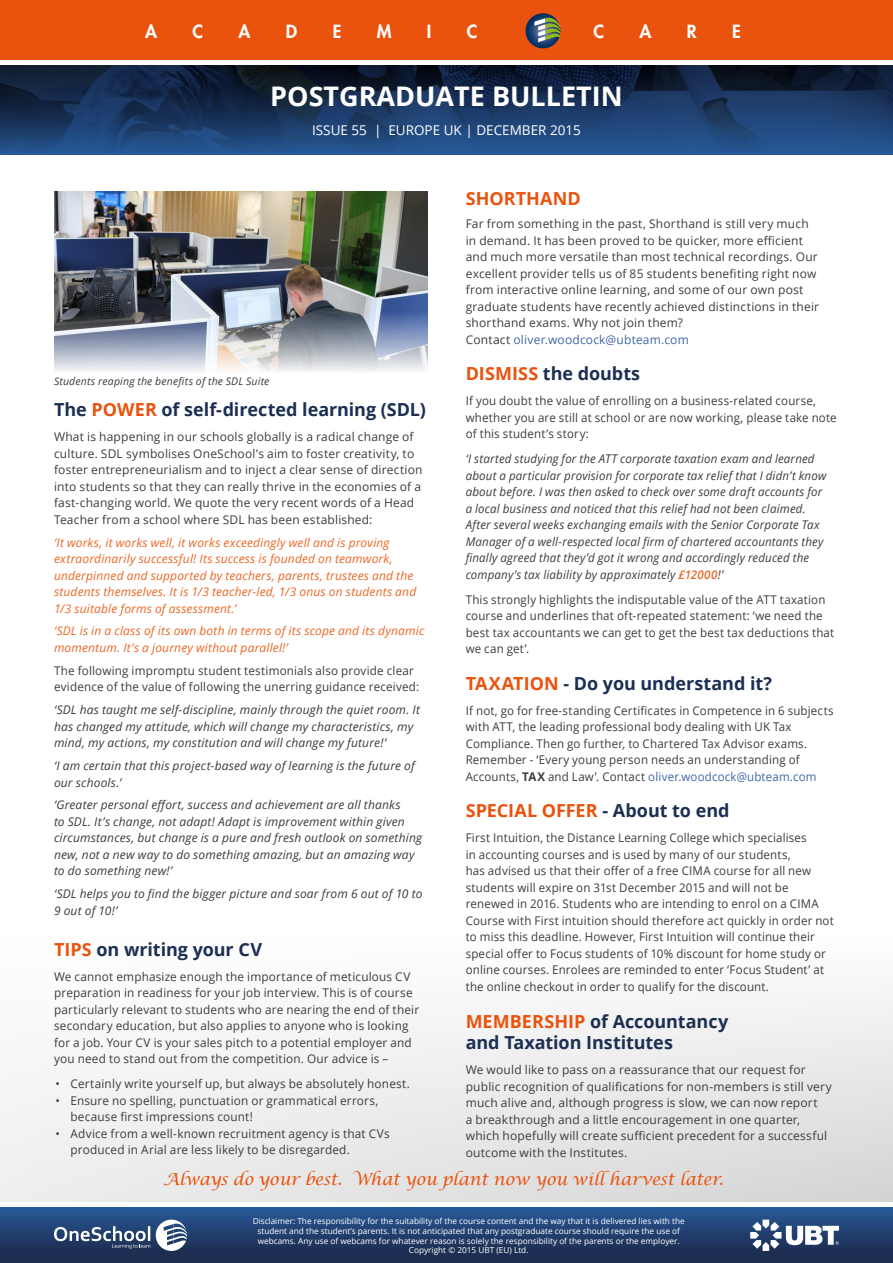
<style>
.page{position:relative;width:893px;height:1263px;background:#fff}
.page>*{position:absolute;margin:0;border:0;box-sizing:border-box;transform-origin:0 0}
.t1{font:700 27px "Open Sans";color:#fff}
.t2{font:700 18px/21px "Open Sans";letter-spacing:-.005em;color:#1c2e52}
.t3{font:700 18px "Open Sans";color:#e9530e}
.t4{font:800 17.7px "Futura Std";color:#fff}
.t5{font:italic 16.5px "Lucida Calligraphy";letter-spacing:-.015em;color:#e9530e}
.t6{font:13.5px "Open Sans";color:#fff}
.t7{font:12px/16.5px "Open Sans";letter-spacing:.015em;color:#3c3c3b}
.t8{font:12px/16.5px "Open Sans";letter-spacing:.015em;color:#3c3c3b;scale:.96 1}
.t9{font:italic 12px/16.5px "Open Sans";letter-spacing:.015em;color:#3c3c3b}
.t10{font:italic 12px/16.5px "Open Sans";letter-spacing:.015em;color:#3c3c3b;scale:.96 1}
.t11{font:italic 12px/16.5px "Open Sans";letter-spacing:.015em;color:#ec6725}
.t12{font:italic 10.5px "Open Sans";letter-spacing:.02em;color:#3c3c3b}
.t13{font:8.25px/9.9px "Open Sans";color:#fff;text-align:center}
.s1{color:#e9530e}
.s2{color:#3f68a5}
.s3{font-weight:600;color:#ec6725}
.s4{font-weight:700}
.s5{color:#1c2e52}
</style>
<div class="page">
<div style="left:0;top:642px;width:893px;height:621px;background:linear-gradient(to bottom,#fff,#e6e6e6)"></div>
<div style="left:0;top:1203px;width:893px;height:5px;background:#fff"></div>
<div style="left:0;top:0;width:893px;height:64px;background:#e9530e"></div>
<hr style="left:0;top:61px;width:893px;height:4px;background:#fff">
<svg style="left:525px;top:13px;width:36px;height:35px"></svg>
<img style="left:0;top:65px;width:893px;height:90px">
<div style="left:0;top:1208px;width:893px;height:55px;background:linear-gradient(to bottom,#275796,#1b2645)"></div>
<svg style="left:156px;top:1219px;width:31px;height:32px"></svg>
<svg style="left:54px;top:1226px;width:96px;height:23px"></svg>
<svg style="left:750px;top:1219px;width:89px;height:32px"></svg>
<img style="left:54px;top:191px;width:373px;height:181px">
<h3 class="t4" style="left:145px;top:20px;width:13px">A</h3>
<h3 class="t4" style="left:193px;top:20px;width:12px">C</h3>
<h3 class="t4" style="left:239px;top:20px;width:13px">A</h3>
<h3 class="t4" style="left:286px;top:20px;width:13px">D</h3>
<h3 class="t4" style="left:333px;top:20px;width:10px">E</h3>
<h3 class="t4" style="left:377px;top:20px;width:16px">M</h3>
<h3 class="t4" style="left:427px;top:20px;width:6px">I</h3>
<h3 class="t4" style="left:467px;top:20px;width:12px">C</h3>
<h3 class="t4" style="left:594px;top:20px;width:12px">C</h3>
<h3 class="t4" style="left:640px;top:20px;width:13px">A</h3>
<h3 class="t4" style="left:687px;top:20px;width:11px">R</h3>
<h3 class="t4" style="left:732px;top:20px;width:10px">E</h3>
<h1 class="t1" style="left:270px;top:77px;width:354px">POSTGRADUATE BULLETIN</h1>
<p class="t6" style="left:312px;top:120px;width:270px">ISSUE 55 | EUROPE UK | DECEMBER 2015</p>
<p class="t12" style="left:54px;top:374px;width:217px">Students reaping the benefits of the SDL Suite</p>
<h2 class="t2" style="left:54px;top:399px;width:373px">The <span class="s1">POWER</span> of self-directed learning (SDL)</h2>
<p class="t7" style="left:54px;top:428px;width:370px">What is happening in our schools globally is a radical change of culture. SDL symbolises OneSchool’s aim to foster creativity, to foster entrepreneurialism and to inject a clear sense of direction into students so that they can really thrive in the economies of a fast-changing world. We quote the very recent words of a Head Teacher from a school where SDL has been established:</p>
<p class="t11" style="left:54px;top:534px;width:364px">‘It works, it works well, it works exceedingly well and is proving extraordinarily successful! Its success is founded on teamwork, underpinned and supported by teachers, parents, trustees and the students themselves. It is 1/3 teacher-led, 1/3 onus on students and 1/3 suitable forms of assessment.’</p>
<p class="t11" style="left:54px;top:622px;width:372px">‘SDL is in a class of its own both in terms of its scope and its dynamic momentum. It’s a journey without parallel!’</p>
<p class="t7" style="left:54px;top:662px;width:367px">The following impromptu student testimonials also provide clear evidence of the value of following the unerring guidance received:</p>
<p class="t9" style="left:54px;top:701px;width:367px">‘SDL has taught me self-discipline, mainly through the quiet room. It has changed my attitude, which will change my characteristics, my mind, my actions, my constitution and will change my future!’</p>
<p class="t9" style="left:54px;top:757px;width:362px">‘I am certain that this project-based way of learning is the future of our schools.’</p>
<p class="t9" style="left:54px;top:796px;width:370px">‘Greater personal effort, success and achievement are all thanks<br>to SDL. It’s change, not adapt! Adapt is improvement within given circumstances, but change is a pure and fresh outlook on something new, not a new way to do something amazing, but an amazing way to do something new!’</p>
<p class="t9" style="left:54px;top:885px;width:370px">‘SDL helps you to find the bigger picture and soar from 6 out of 10 to<br>9 out of 10!’</p>
<h2 class="t2" style="left:54px;top:938px;width:210px"><span class="s1">TIPS</span> on writing your CV</h2>
<p class="t7" style="left:54px;top:968px;width:367px">We cannot emphasize enough the importance of meticulous CV preparation in readiness for your job interview. This is of course particularly relevant to students who are nearing the end of their secondary education, but also applies to anyone who is looking for a job. Your CV is your sales pitch to a potential employer and you need to stand out from the competition. Our advice is –</p>
<p class="t7" style="left:56px;top:1075px;width:356px">• Certainly write yourself up, but always be absolutely honest.</p>
<p class="t7" style="left:71px;top:1092px;width:309px;text-indent:-15px">• Ensure no spelling, punctuation or grammatical errors, because first impressions count!</p>
<p class="t7" style="left:71px;top:1125px;width:321px;text-indent:-15px">• Advice from a well-known recruitment agency is that CVs produced in Arial are less likely to be disregarded.</p>
<h2 class="t3" style="left:466px;top:186px;width:117px">SHORTHAND</h2>
<p class="t7" style="left:466px;top:215px;width:355px">Far from something in the past, Shorthand is still very much in demand. It has been proved to be quicker, more efficient and much more versatile than most technical recordings. Our excellent provider tells us of 85 students benefiting right now from interactive online learning, and some of our own post graduate students have recently achieved distinctions in their shorthand exams. Why not join them?<br>Contact <span class="s2">oliver.woodcock@ubteam.com</span></p>
<h2 class="t2" style="left:466px;top:363px;width:176px"><span class="s1">DISMISS</span> the doubts</h2>
<p class="t8" style="left:466px;top:392px;width:388px">If you doubt the value of enrolling on a business-related course, whether you are still at school or are now working, please take note of this student’s story:</p>
<p class="t10" style="left:466px;top:450px;width:377px">‘I started studying for the ATT corporate taxation exam and learned about a particular provision for corporate tax relief that I didn’t know about before. I was then asked to check over some draft accounts for a local business and noticed that this relief had not been claimed.<br>After several weeks exchanging emails with the Senior Corporate Tax Manager of a well-respected local firm of chartered accountants they finally agreed that they’d got it wrong and accordingly reduced the company’s tax liability by approximately <span class="s3">£12000</span>!’</p>
<p class="t8" style="left:466px;top:591px;width:385px">This strongly highlights the indisputable value of the ATT taxation course and underlines that oft-repeated statement: ‘we need the best tax accountants we can get to get the best tax deductions that we can get’.</p>
<h2 class="t2" style="left:466px;top:672px;width:308px"><span class="s1">TAXATION</span> - Do you understand it?</h2>
<p class="t8" style="left:466px;top:702px;width:385px">If not, go for free-standing Certificates in Competence in 6 subjects with ATT, the leading professional body dealing with UK Tax Compliance. Then go further, to Chartered Tax Advisor exams.<br>Remember - ‘Every young person needs an understanding of Accounts, <span class="s4">TAX</span> and Law’. Contact <span class="s2">oliver.woodcock@ubteam.com</span></p>
<h2 class="t3" style="left:466px;top:798px;width:265px">SPECIAL OFFER <span class="s5">- About to end</span></h2>
<p class="t8" style="left:466px;top:829px;width:385px">First Intuition, the Distance Learning College which specialises<br>in accounting courses and is used by many of our students,<br>has advised us that their offer of a free CIMA course for all new students will expire on 31st December 2015 and will not be renewed in 2016. Students who are intending to enrol on a CIMA Course with First intuition should therefore act quickly in order not to miss this deadline. However, First Intuition will continue their special offer to Focus students of 10% discount for home study or online courses. Enrolees are reminded to enter ‘Focus Student’ at the online checkout in order to qualify for the discount.</p>
<h2 class="t2" style="left:466px;top:1011px;width:264px"><span class="s1">MEMBERSHIP</span> of Accountancy and Taxation Institutes</h2>
<p class="t7" style="left:466px;top:1061px;width:368px">We would like to pass on a reassurance that our request for public recognition of qualifications for non-members is still very much alive and, although progress is slow, we can now report<br>a breakthrough and a little encouragement in one quarter, which hopefully will create sufficient precedent for a successful outcome with the Institutes.</p>
<h3 class="t5" style="left:163px;top:1169px;width:562px">Always do your best. What you plant now you will harvest later.</h3>
<p class="t13" style="left:253px;top:1215px;width:434px">Disclaimer: The responsibility for the suitability of the course content and the way that it is delivered lies with the student and the student’s parents. It is not anticipated that any postgraduate course should require the use of webcams. Any use of webcams for whatever reason is solely the responsibility of the parents or the employer.<br>Copyright © 2015 UBT (EU) Ltd.</p>
</div>
